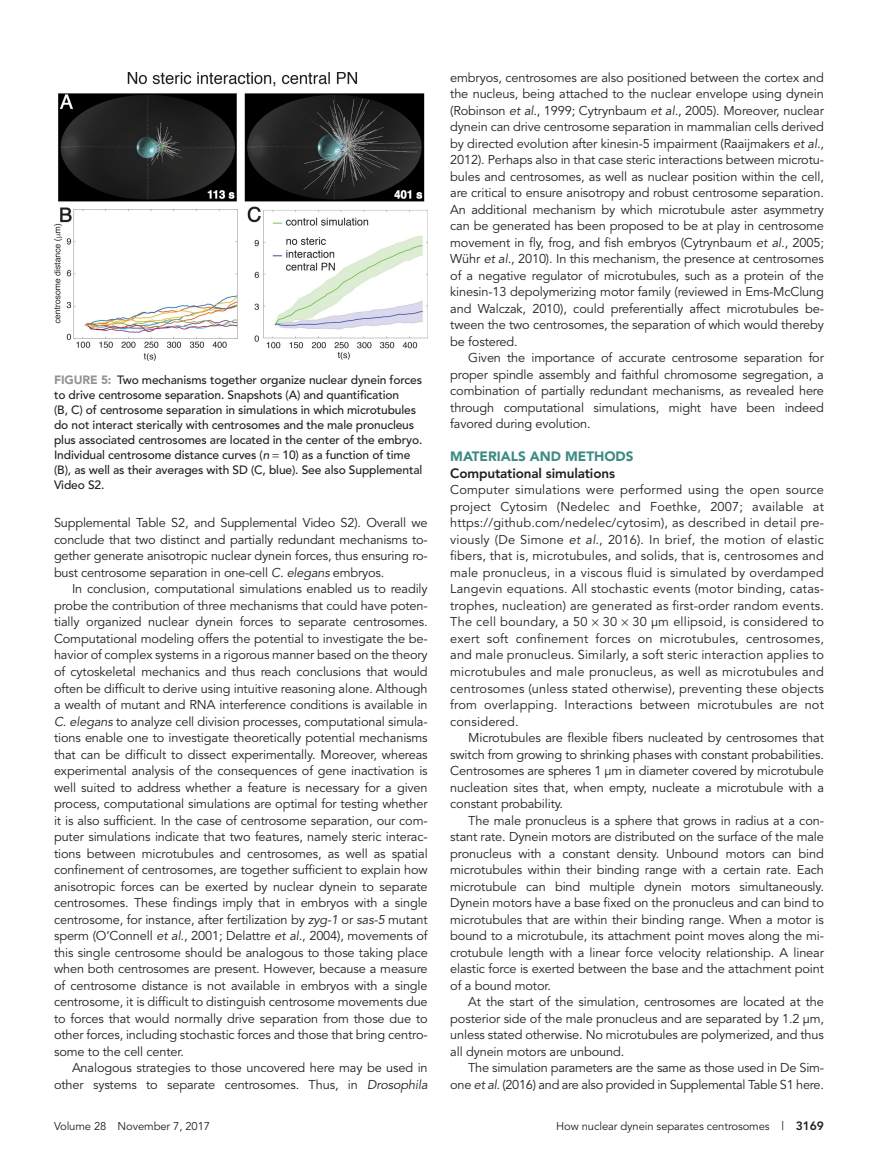
<style>
.page{position:relative;width:878px;height:1175px;background:#fff}
.page>*{position:absolute;margin:0;border:0;box-sizing:border-box;transform-origin:0 0}
.H2afterH1{font:800 13.5px "Avenir";letter-spacing:-.01em;color:#231f20}
.t1{font:900 13.5px "Avenir";color:#3e8c83}
.Para{font:12.75px/16.5px "Avenir";letter-spacing:-.01em;color:#231f20;text-align:justify}
.ParaFL{font:12.75px/16.5px "Avenir";letter-spacing:.015em;color:#231f20;text-align:justify}
.FigCaption{font:500 12px/15px "Avenir";letter-spacing:-.01em;color:#231f20}
.t2{font:11.25px "Avenir";letter-spacing:-.01em;color:#231f20}
.s1{font-weight:900;color:#939598}
.s2{font-style:italic}
.s3{font-size:12px}
.s4{font-weight:800;font-size:12px}
</style>
<div class="page">
<img style="left:54px;top:72px;width:373px;height:288px">
<p class="FigCaption" style="left:54px;top:373px;width:370px"><span class="s1">FIGURE 5:</span> Two mechanisms together organize nuclear dynein forces to drive centrosome separation. Snapshots (A) and quantification<br>(B, C) of centrosome separation in simulations in which microtubules do not interact sterically with centrosomes and the male pronucleus plus associated centrosomes are located in the center of the embryo.<br>Individual centrosome distance curves (<span class="s2">n</span> 10) as a function of time (B), as well as their averages with SD (C, blue). See also Supplemental Video S2.</p>
<p class="Para" style="left:54px;top:515px;width:375px">Supplemental Table S2, and Supplemental Video S2). Overall we conclude that two distinct and partially redundant mechanisms to&shy;gether generate anisotropic nuclear dynein forces, thus ensuring ro&shy;bust centrosome separation in one-cell <span class="s2">C. elegans</span> embryos.</p>
<p class="Para" style="left:54px;top:581px;width:375px;text-indent:18px">In conclusion, computational simulations enabled us to readily probe the contribution of three mechanisms that could have poten&shy;tially organized nuclear dynein forces to separate centrosomes.<br>Computational modeling offers the potential to investigate the be&shy;havior of complex systems in a rigorous manner based on the theory of cytoskeletal mechanics and thus reach conclusions that would often be difficult to derive using intuitive reasoning alone. Although a wealth of mutant and RNA interference conditions is available in <span class="s2">C. elegans</span> to analyze cell division processes, computational simula&shy;tions enable one to investigate theoretically potential mechanisms that can be difficult to dissect experimentally. Moreover, whereas experimental analysis of the consequences of gene inactivation is well suited to address whether a feature is necessary for a given process, computational simulations are optimal for testing whether it is also sufficient. In the case of centrosome separation, our com&shy;puter simulations indicate that two features, namely steric interac&shy;tions between microtubules and centrosomes, as well as spatial confinement of centrosomes, are together sufficient to explain how anisotropic forces can be exerted by nuclear dynein to separate centrosomes. These findings imply that in embryos with a single centrosome, for instance, after fertilization by <span class="s2">zyg-1</span> or <span class="s2">sas-5</span> mutant sperm (O’Connell <span class="s2">et al.</span>, 2001; Delattre <span class="s2">et al.</span>, 2004), movements of this single centrosome should be analogous to those taking place when both centrosomes are present. However, because a measure of centrosome distance is not available in embryos with a single centrosome, it is difficult to distinguish centrosome movements due to forces that would normally drive separation from those due to other forces, including stochastic forces and those that bring centro&shy;some to the cell center.</p>
<p class="Para" style="left:54px;top:1059px;width:375px;text-align:right">Analogous strategies to those uncovered here may be used in other systems to separate centrosomes. Thus, in <span class="s2">Drosophila</span></p>
<p class="Para" style="left:450px;top:69px;width:375px">embryos, centrosomes are also positioned between the cortex and the nucleus, being attached to the nuclear envelope using dynein (Robinson <span class="s2">et al.</span>, 1999; Cytrynbaum <span class="s2">et al.</span>, 2005). Moreover, nuclear dynein can drive centrosome separation in mammalian cells derived by directed evolution after kinesin-5 impairment (Raaijmakers <span class="s2">et al.</span>, 2012). Perhaps also in that case steric interactions between microtu&shy;bules and centrosomes, as well as nuclear position within the cell, are critical to ensure anisotropy and robust centrosome separation.<br>An additional mechanism by which microtubule aster asymmetry can be generated has been proposed to be at play in centrosome movement in fly, frog, and fish embryos (Cytrynbaum <span class="s2">et al.</span>, 2005; Wühr <span class="s2">et al.</span>, 2010). In this mechanism, the presence at centrosomes of a negative regulator of microtubules, such as a protein of the kinesin-13 depolymerizing motor family (reviewed in Ems-McClung and Walczak, 2010), could preferentially affect microtubules be&shy;tween the two centrosomes, the separation of which would thereby be fostered.</p>
<p class="Para" style="left:450px;top:350px;width:375px;text-indent:18px">Given the importance of accurate centrosome separation for proper spindle assembly and faithful chromosome segregation, a combination of partially redundant mechanisms, as revealed here through computational simulations, might have been indeed favored during evolution.</p>
<h1 class="t1" style="left:450px;top:448px;width:185px">MATERIALS AND METHODS</h1>
<p class="H2afterH1" style="left:450px;top:465px;width:166px">Computational simulations</p>
<p class="ParaFL" style="left:450px;top:482px;width:375px">Computer simulations were performed using the open source project Cytosim (Nedelec and Foethke, 2007; available at https://github.com/nedelec/cytosim), as described in detail pre&shy;viously (De Simone <span class="s2">et al.</span>, 2016). In brief, the motion of elastic fibers, that is, microtubules, and solids, that is, centrosomes and male pronucleus, in a viscous fluid is simulated by overdamped Langevin equations. All stochastic events (motor binding, catas&shy;trophes, nucleation) are generated as first-order random events.<br>The cell boundary, a 50 30 30 μm ellipsoid, is considered to exert soft confinement forces on microtubules, centrosomes, and male pronucleus. Similarly, a soft steric interaction applies to microtubules and male pronucleus, as well as microtubules and centrosomes (unless stated otherwise), preventing these objects from overlapping. Interactions between microtubules are not considered.</p>
<p class="Para" style="left:450px;top:729px;width:375px;text-indent:18px">Microtubules are flexible fibers nucleated by centrosomes that switch from growing to shrinking phases with constant probabilities.<br>Centrosomes are spheres 1 μm in diameter covered by microtubule nucleation sites that, when empty, nucleate a microtubule with a constant probability.</p>
<p class="Para" style="left:450px;top:812px;width:375px;text-indent:18px">The male pronucleus is a sphere that grows in radius at a con&shy;stant rate. Dynein motors are distributed on the surface of the male pronucleus with a constant density. Unbound motors can bind microtubules within their binding range with a certain rate. Each microtubule can bind multiple dynein motors simultaneously.<br>Dynein motors have a base fixed on the pronucleus and can bind to microtubules that are within their binding range. When a motor is bound to a microtubule, its attachment point moves along the mi&shy;crotubule length with a linear force velocity relationship. A linear elastic force is exerted between the base and the attachment point of a bound motor.</p>
<p class="Para" style="left:450px;top:993px;width:375px;text-indent:18px">At the start of the simulation, centrosomes are located at the posterior side of the male pronucleus and are separated by 1.2 μm, unless stated otherwise. No microtubules are polymerized, and thus all dynein motors are unbound.</p>
<p class="Para" style="left:450px;top:1059px;width:375px;text-align:right">The simulation parameters are the same as those used in De Sim&shy;one <span class="s2">et al.</span> (2016) and are also provided in Supplemental Table S1 here.</p>
<p class="t2" style="left:54px;top:1119px;width:158px">Volume 28 November 7, 2017</p>
<p class="t2" style="left:556px;top:1119px;width:269px">How nuclear dynein separates centrosomes <span class="s3">|</span> <span class="s4">3169</span></p>
</div>
